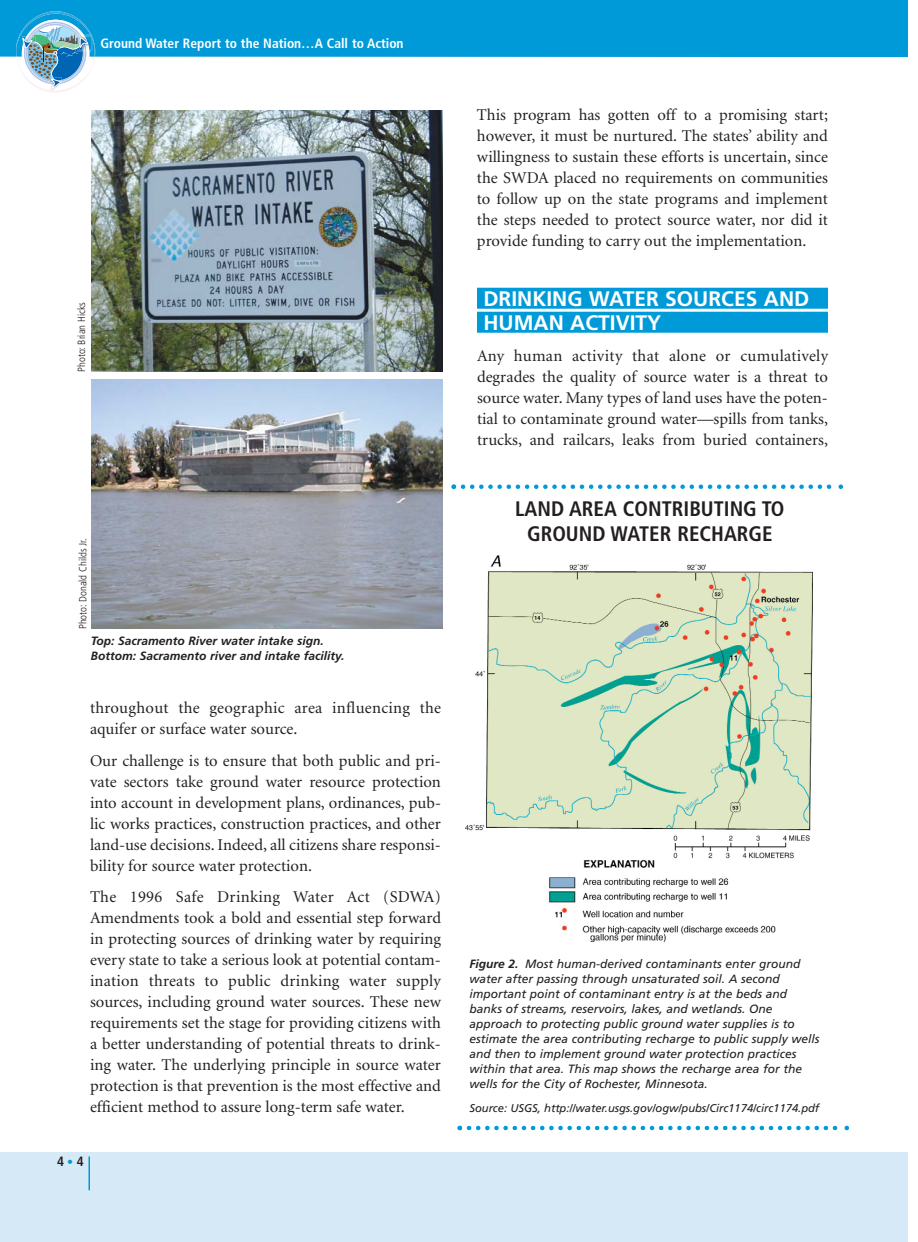
<style>
.page{position:relative;width:918px;height:1242px;background:#fff}
.page>*{position:absolute;margin:0;border:0;box-sizing:border-box;transform-origin:0 0}
.t1{font:700 condensed 21px/25.5px "Frutiger";color:#231f20;text-align:center}
.t2{font:700 21px/24px "Frutiger";color:#fff}
.t3{font:16.5px/21px "Minion";color:#231f20;text-align:justify}
.t4{font:700 condensed 13.5px "Frutiger";color:#fff}
.t5{font:700 condensed 13.5px "Frutiger";color:#231f20}
.t6{font:italic 12px/15px "Frutiger";color:#231f20}
.t7{font:italic 700 12px/15px "Frutiger";color:#231f20}
.t8{font:italic 11.25px "Frutiger";letter-spacing:-.005em;color:#231f20}
.t9{font:300 condensed 10.5px "Frutiger";color:#231f20}
.s1{font-size:12px;color:#009ad8}
.s2{font-weight:700}
</style>
<div class="page">
<div style="left:0;top:1152px;width:908px;height:90px;background:#d6e9f7"></div>
<div style="left:0;top:0;width:908px;height:57px;background:#009ad8"></div>
<svg style="left:16px;top:0;width:80px;height:93px"></svg>
<div style="left:477px;top:288px;width:351px;height:18px;background:#009ad8"></div>
<div style="left:477px;top:304px;width:351px;height:5px;background:#009ad8"></div>
<div style="left:477px;top:312px;width:351px;height:18px;background:#009ad8"></div>
<div style="left:477px;top:328px;width:351px;height:5px;background:#009ad8"></div>
<hr style="left:88px;top:1156px;width:2px;height:34px;background:#009ad8">
<img style="left:91px;top:110px;width:351px;height:261px">
<img style="left:92px;top:379px;width:350px;height:250px">
<img style="left:466px;top:555px;width:346px;height:387px">
<svg style="left:452px;top:484px;width:391px;height:5px"></svg>
<svg style="left:458px;top:1126px;width:391px;height:4px"></svg>
<p class="t4" style="left:100px;top:38px;width:305px">Ground Water Report to the Nation…A Call to Action</p>
<p class="t9" style="left:77px;top:372px;width:71px;rotate:-90deg">Photo: Brian Hicks</p>
<p class="t9" style="left:79px;top:629px;width:92px;rotate:-90deg">Photo: Donald Childs Jr.</p>
<p class="t7" style="left:91px;top:635px;width:255px">Top: Sacramento River water intake sign.<br>Bottom: Sacramento river and intake facility.</p>
<p class="t3" style="left:90px;top:699px;width:353px">throughout the geographic area influencing the aquifer or surface water source.</p>
<p class="t3" style="left:90px;top:752px;width:353px">Our challenge is to ensure that both public and pri&shy;vate sectors take ground water resource protection into account in development plans, ordinances, pub&shy;lic works practices, construction practices, and other land-use decisions. Indeed, all citizens share responsi&shy;bility for source water protection.</p>
<p class="t3" style="left:90px;top:888px;width:353px">The 1996 Safe Drinking Water Act (SDWA)<br>Amendments took a bold and essential step forward in protecting sources of drinking water by requiring every state to take a serious look at potential contam&shy;ination threats to public drinking water supply sources, including ground water sources. These new requirements set the stage for providing citizens with a better understanding of potential threats to drink&shy;ing water. The underlying principle in source water protection is that prevention is the most effective and efficient method to assure long-term safe water.</p>
<p class="t5" style="left:57px;top:1156px;width:28px">4<span class="s1">•</span>4</p>
<p class="t3" style="left:477px;top:105px;width:353px">This program has gotten off to a promising start; however, it must be nurtured. The states’ ability and willingness to sustain these efforts is uncertain, since the SWDA placed no requirements on communities to follow up on the state programs and implement the steps needed to protect source water, nor did it provide funding to carry out the implementation.</p>
<p class="t2" style="left:483px;top:288px;width:327px">DRINKING WATER SOURCES AND<br>HUMAN ACTIVITY</p>
<p class="t3" style="left:477px;top:347px;width:353px">Any human activity that alone or cumulatively degrades the quality of source water is a threat to source water. Many types of land uses have the poten&shy;tial to contaminate ground water—spills from tanks, trucks, and railcars, leaks from buried containers,</p>
<p class="t1" style="left:515px;top:497px;width:271px">LAND AREA CONTRIBUTING TO<br>GROUND WATER RECHARGE</p>
<p class="t6" style="left:470px;top:957px;width:352px"><span class="s2">Figure 2.</span> Most human-derived contaminants enter ground water after passing through unsaturated soil. A second important point of contaminant entry is at the beds and banks of streams, reservoirs, lakes, and wetlands. One approach to protecting public ground water supplies is to estimate the area contributing recharge to public supply wells and then to implement ground water protection practices within that area. This map shows the recharge area for the wells for the City of Rochester, Minnesota.</p>
<p class="t8" style="left:470px;top:1103px;width:351px">Source: USGS, http://water.usgs.gov/ogw/pubs/Circ1174/circ1174.pdf</p>
</div>
